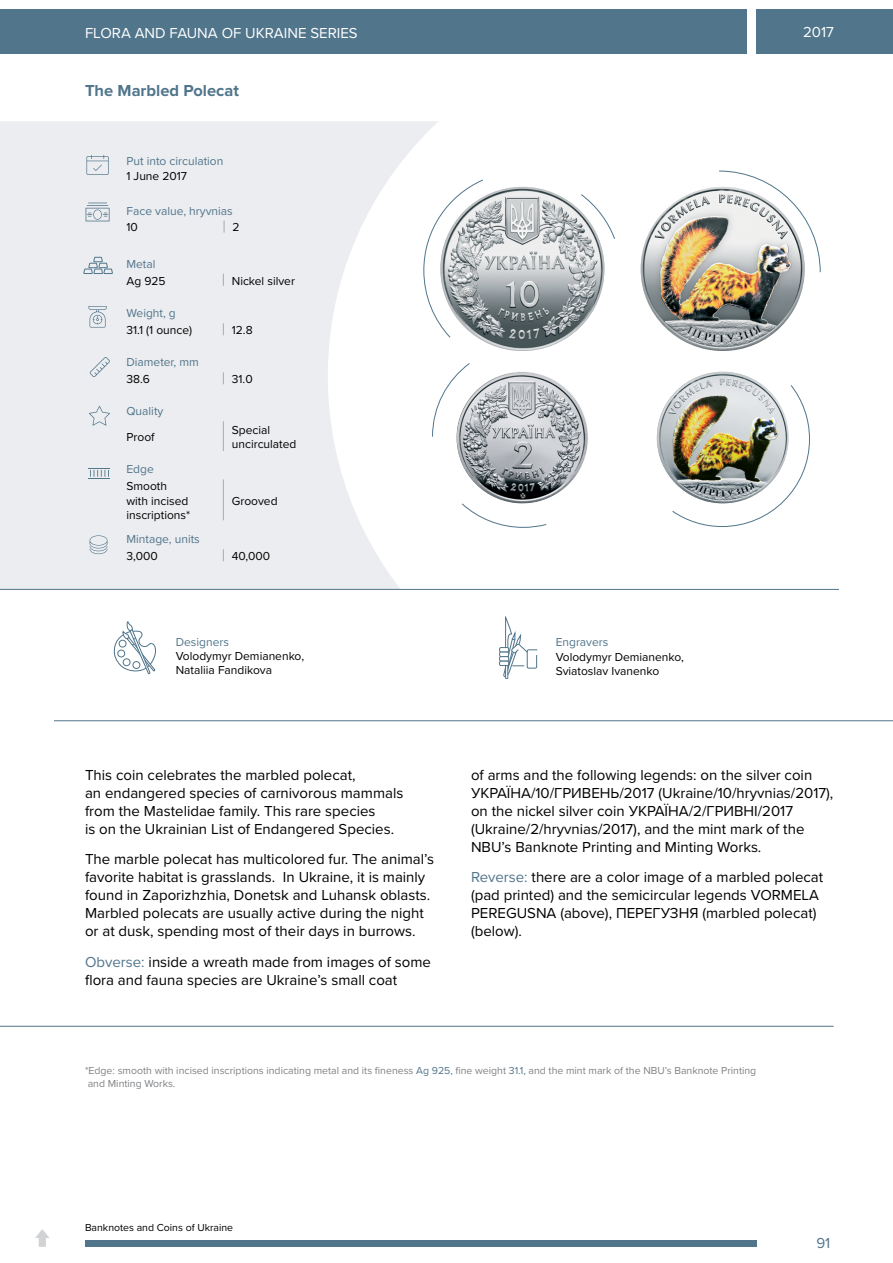
<style>
.page{position:relative;width:893px;height:1263px;background:#fff}
.page>*{position:absolute;margin:0;border:0;box-sizing:border-box;transform-origin:0 0}
.t1{font:700 16.5px "Proxima Nova";color:#51758b}
.t2{font:15px/18px "Proxima Nova";color:#000}
.t3{font:15px "Proxima Nova";color:#fff}
.t4{font:15px "Proxima Nova";color:#51758b}
.t5{font:12px/14.4px "Proxima Nova";color:#000}
.t6{font:12px "Proxima Nova";color:#51758b}
.t7{font:10.5px/12.6px "Proxima Nova";color:#808285}
.t8{font:10.5px "Proxima Nova";color:#000}
.s1{color:#51758b}
</style>
<div class="page">
<div style="left:0;top:121px;width:328px;height:468px;background:#ecedf0"></div>
<svg style="left:328px;top:121px;width:565px;height:601px"></svg>
<div style="left:0;top:10px;width:747px;height:44px;background:#51758b"></div>
<div style="left:756px;top:10px;width:137px;height:44px;background:#51758b"></div>
<div style="left:85px;top:1240px;width:671px;height:7px;background:#51758b"></div>
<svg style="left:113px;top:621px;width:43px;height:53px"></svg>
<div style="left:499px;top:647px;width:10px;height:5px;border:1px solid #51758b"></div>
<div style="left:499px;top:652px;width:10px;height:5px;border:1px solid #51758b"></div>
<div style="left:499px;top:656px;width:10px;height:5px;border:1px solid #51758b"></div>
<svg style="left:500px;top:617px;width:38px;height:62px"></svg>
<div style="left:499px;top:661px;width:10px;height:5px;border:1px solid #51758b"></div>
<hr style="left:54px;top:720px;width:839px;height:1px;background:#51758b">
<hr style="left:0;top:589px;width:839px;height:1px;background:#51758b">
<svg style="left:35px;top:1229px;width:14px;height:18px"></svg>
<svg style="left:718px;top:170px;width:103px;height:103px"></svg>
<svg style="left:580px;top:194px;width:36px;height:46px"></svg>
<svg style="left:461px;top:503px;width:86px;height:25px"></svg>
<svg style="left:672px;top:384px;width:138px;height:143px"></svg>
<svg style="left:423px;top:179px;width:61px;height:159px"></svg>
<svg style="left:432px;top:362px;width:39px;height:75px"></svg>
<img style="left:440px;top:187px;width:164px;height:164px;border-radius:82px">
<img style="left:456px;top:372px;width:132px;height:131px;border-radius:66px">
<img style="left:641px;top:187px;width:164px;height:164px;border-radius:82px">
<img style="left:657px;top:372px;width:132px;height:131px;border-radius:66px">
<hr style="left:0;top:1026px;width:834px;height:1px;background:#51758b">
<svg style="left:83px;top:256px;width:30px;height:18px"></svg>
<svg style="left:88px;top:306px;width:19px;height:22px"></svg>
<svg style="left:90px;top:357px;width:20px;height:20px"></svg>
<svg style="left:89px;top:406px;width:21px;height:20px"></svg>
<svg style="left:89px;top:468px;width:21px;height:11px"></svg>
<svg style="left:90px;top:535px;width:17px;height:19px"></svg>
<svg style="left:86px;top:203px;width:24px;height:18px"></svg>
<svg style="left:86px;top:155px;width:23px;height:20px"></svg>
<svg style="left:224px;top:221px;width:1px;height:12px"></svg>
<svg style="left:223px;top:274px;width:1px;height:12px"></svg>
<svg style="left:223px;top:323px;width:1px;height:12px"></svg>
<svg style="left:223px;top:372px;width:1px;height:12px"></svg>
<svg style="left:223px;top:549px;width:1px;height:12px"></svg>
<hr style="left:223px;top:421px;width:1px;height:30px;background:#a7a9ac">
<hr style="left:223px;top:479px;width:1px;height:41px;background:#a7a9ac">
<p class="t3" style="left:85px;top:24px;width:274px">FLORA AND FAUNA OF UKRAINE SERIES</p>
<p class="t1" style="left:85px;top:81px;width:155px">The Marbled Polecat</p>
<p class="t6" style="left:126px;top:154px;width:98px">Put into circulation</p>
<p class="t5" style="left:126px;top:169px;width:62px">1 June 2017</p>
<p class="t6" style="left:126px;top:203px;width:108px">Face value, hryvnias</p>
<p class="t5" style="left:126px;top:220px;width:13px">10</p>
<p class="t5" style="left:233px;top:220px;width:9px">2</p>
<p class="t6" style="left:126px;top:257px;width:31px">Metal</p>
<p class="t5" style="left:126px;top:274px;width:41px">Ag 925</p>
<p class="t5" style="left:232px;top:274px;width:65px">Nickel silver</p>
<p class="t6" style="left:126px;top:306px;width:51px">Weight, g</p>
<p class="t5" style="left:126px;top:323px;width:67px">31.1 (1 ounce)</p>
<p class="t5" style="left:232px;top:323px;width:22px">12.8</p>
<p class="t6" style="left:126px;top:355px;width:74px">Diameter, mm</p>
<p class="t5" style="left:126px;top:372px;width:25px">38.6</p>
<p class="t5" style="left:232px;top:372px;width:22px">31.0</p>
<p class="t6" style="left:126px;top:404px;width:38px">Quality</p>
<p class="t5" style="left:126px;top:430px;width:30px">Proof</p>
<p class="t5" style="left:232px;top:424px;width:66px;line-height:13.5px">Special uncirculated</p>
<p class="t6" style="left:126px;top:462px;width:29px">Edge</p>
<p class="t5" style="left:126px;top:479px;width:65px">Smooth with incised inscriptions*</p>
<p class="t5" style="left:232px;top:494px;width:47px">Grooved</p>
<p class="t6" style="left:126px;top:532px;width:75px">Mintage, units</p>
<p class="t5" style="left:126px;top:549px;width:33px">3,000</p>
<p class="t5" style="left:232px;top:549px;width:40px">40,000</p>
<p class="t6" style="left:176px;top:634px;width:55px">Designers</p>
<p class="t5" style="left:176px;top:649px;width:130px">Volodymyr Demianenko,<br>Nataliia Fandikova</p>
<p class="t2" style="left:85px;top:766px;width:320px">This coin celebrates the marbled polecat,<br>an endangered species of carnivorous mammals from the Mastelidae family. This rare species<br>is on the Ukrainian List of Endangered Species.</p>
<p class="t2" style="left:85px;top:851px;width:351px">The marble polecat has multicolored fur. The animal’s favorite habitat is grasslands. In Ukraine, it is mainly found in Zaporizhzhia, Donetsk and Luhansk oblasts.<br>Marbled polecats are usually active during the night or at dusk, spending most of their days in burrows.</p>
<p class="t2" style="left:85px;top:953px;width:348px"><span class="s1">Obverse:</span> inside a wreath made from images of some flora and fauna species are Ukraine’s small coat</p>
<p class="t3" style="left:803px;top:23px;width:32px">2017</p>
<p class="t6" style="left:556px;top:635px;width:54px">Engravers</p>
<p class="t5" style="left:556px;top:650px;width:130px">Volodymyr Demianenko,<br>Sviatoslav Ivanenko</p>
<p class="t2" style="left:471px;top:766px;width:364px">of arms and the following legends: on the silver coin УКРАЇНА/10/ГРИВЕНЬ/2017 (Ukraine/10/hryvnias/2017), on the nickel silver coin УКРАЇНА/2/ГРИВНІ/2017 (Ukraine/2/hryvnias/2017), and the mint mark of the NBU’s Banknote Printing and Minting Works.</p>
<p class="t2" style="left:471px;top:869px;width:354px"><span class="s1">Reverse:</span> there are a color image of a marbled polecat (pad printed) and the semicircular legends VORMELA PEREGUSNA (above), ПЕРЕГУЗНЯ (marbled polecat) (below).</p>
<p class="t7" style="left:85px;top:1064px;width:673px">*Edge: smooth with incised inscriptions indicating metal and its fineness <span class="s1">Ag 925,</span> fine weight <span class="s1">31.1,</span> and the mint mark of the NBU’s Banknote Printing and Minting Works.</p>
<p class="t8" style="left:85px;top:1221px;width:150px">Banknotes and Coins of Ukraine</p>
<p class="t4" style="left:816px;top:1234px;width:15px">91</p>
</div>
